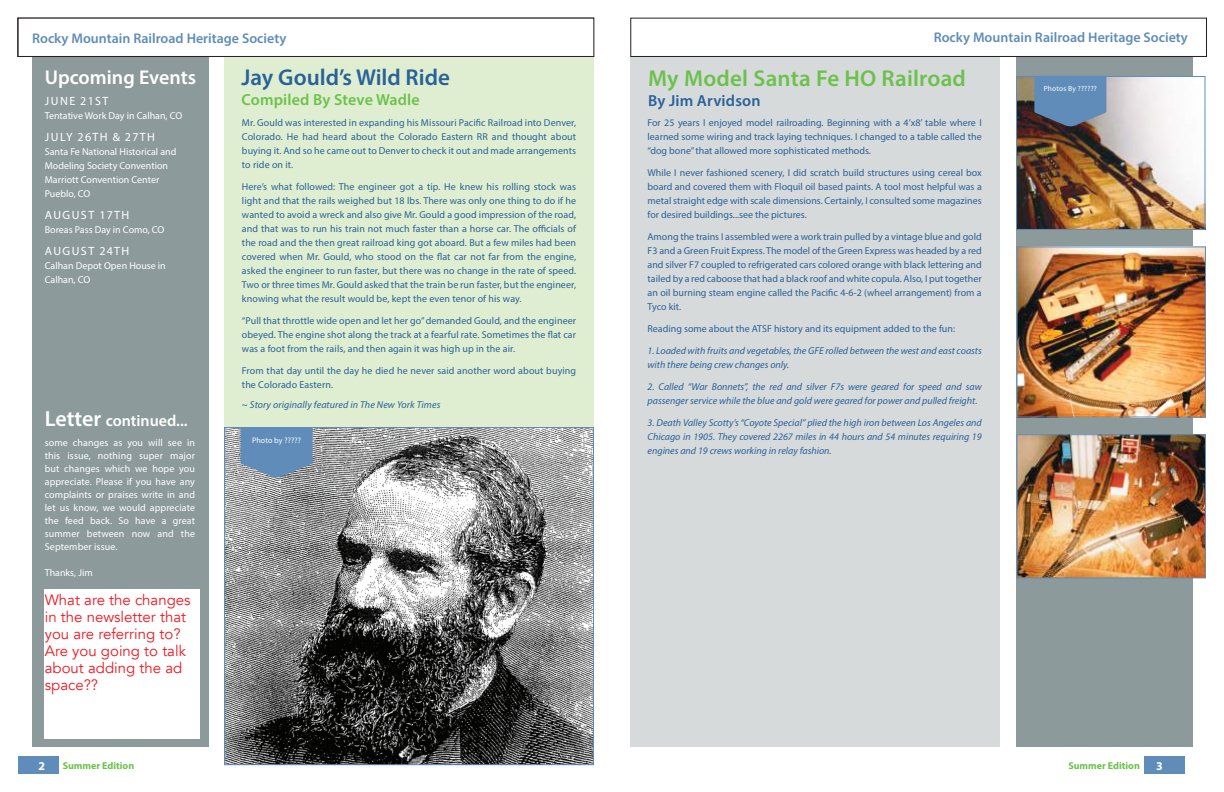
<style>
.page{position:relative;width:1224px;height:792px;background:#fff}
.page>*{position:absolute;margin:0;border:0;box-sizing:border-box;transform-origin:0 0}
.t1{font:600 23px "Myriad Pro";letter-spacing:.01em;color:#6cc14c}
.t2{font:600 23px "Myriad Pro";color:#296199}
.t3{font:600 20px "Myriad Pro";color:#fff}
.t4{font:600 16px "Myriad Pro";letter-spacing:.01em;color:#6cc14c}
.t5{font:600 16px "Myriad Pro";color:#fff}
.t6{font:600 16px "Myriad Pro";letter-spacing:.01em;color:#296199}
.t7{font:15px/17px "Avenir";color:#ef1923}
.t8{font:600 14px "Myriad Pro";color:#5f8cb9}
.t9{font:12px "Myriad Pro";letter-spacing:.12em;color:#fff}
.t10{font:700 12px "Myriad Pro";color:#fff}
.t11{font:10px/14px "Myriad Pro";color:#296199;text-align:justify}
.t12{font:italic 10px/14px "Myriad Pro";color:#296199}
.t13{font:10px/13px "Myriad Pro";color:#fff}
.t14{font:700 10px "Myriad Pro";color:#6cc14c}
.t15{font:8px "Myriad Pro";letter-spacing:.005em;color:#fff}
.t16{font:7.5px "Myriad Pro";letter-spacing:.02em;color:#fff}
.s1{font-size:22px}
</style>
<div class="page">
<div style="left:224px;top:57px;width:370px;height:690px;background:#dfeed0"></div>
<div style="left:32px;top:45px;width:177px;height:702px;background:#8c9a9c"></div>
<div style="left:18px;top:18px;width:576px;height:39px;background:#fff;border:1px solid #241f1f"></div>
<div style="left:18px;top:757px;width:40px;height:17px;background:#5f8cb9"></div>
<div style="left:1144px;top:757px;width:40px;height:17px;background:#5f8cb9"></div>
<div style="left:631px;top:57px;width:369px;height:690px;background:#d7dadb"></div>
<div style="left:1016px;top:52px;width:177px;height:695px;background:#8c9a9c"></div>
<div style="left:631px;top:18px;width:576px;height:39px;background:#fff;border:1px solid #241f1f"></div>
<img style="left:1018px;top:248px;width:186px;height:168px">
<div style="left:1016px;top:246px;width:190px;height:172px;border:1px solid #5f8cb9"></div>
<img style="left:1018px;top:78px;width:186px;height:150px">
<div style="left:1016px;top:76px;width:190px;height:154px;border:1px solid #5f8cb9"></div>
<img style="left:1018px;top:436px;width:186px;height:140px">
<div style="left:1016px;top:434px;width:190px;height:144px;border:1px solid #5f8cb9"></div>
<img style="left:226px;top:429px;width:366px;height:334px">
<div style="left:224px;top:427px;width:370px;height:338px;border:1px solid #5f8cb9"></div>
<svg style="left:1034px;top:76px;width:72px;height:50px;background:#6085ab"></svg>
<svg style="left:241px;top:427px;width:72px;height:50px;background:#678eb5"></svg>
<div style="left:45px;top:590px;width:155px;height:149px;background:#fff"></div>
<h3 class="t8" style="left:32px;top:29px;width:256px">Rocky Mountain Railroad Heritage Society</h3>
<h2 class="t3" style="left:45px;top:64px;width:153px">Upcoming Events</h2>
<p class="t9" style="left:45px;top:93px;width:65px">JUNE 21ST</p>
<p class="t13" style="left:45px;top:109px;width:139px">Tentative Work Day in Calhan, CO</p>
<p class="t9" style="left:45px;top:129px;width:112px">JULY 26TH &amp; 27TH</p>
<p class="t13" style="left:45px;top:144px;width:133px;line-height:14px">Santa Fe National Historical and<br>Modeling Society Convention<br>Marriott Convention Center<br>Pueblo, CO</p>
<p class="t9" style="left:45px;top:207px;width:86px">AUGUST 17TH</p>
<p class="t13" style="left:45px;top:223px;width:121px">Boreas Pass Day in Como, CO</p>
<p class="t9" style="left:45px;top:243px;width:86px">AUGUST 24TH</p>
<p class="t13" style="left:45px;top:258px;width:123px;line-height:14px">Calhan Depot Open House in<br>Calhan, CO</p>
<h3 class="t5" style="left:45px;top:410px;width:144px"><span class="s1">Letter</span> continued...</h3>
<p class="t13" style="left:45px;top:436px;width:152px;text-align:justify">some changes as you will see in this issue, nothing super major but changes which we hope you appreciate. Please if you have any complaints or praises write in and let us know, we would appreciate the feed back. So have a great summer between now and the September issue.</p>
<p class="t13" style="left:45px;top:566px;width:49px">Thanks, Jim</p>
<h3 class="t7" style="left:45px;top:592px;width:147px">What are the changes in the newsletter that you are referring to?<br>Are you going to talk about adding the ad space??</h3>
<h1 class="t2" style="left:242px;top:63px;width:210px">Jay Gould’s Wild Ride</h1>
<h3 class="t4" style="left:242px;top:90px;width:180px">Compiled By Steve Wadle</h3>
<p class="t11" style="left:242px;top:115px;width:336px">Mr. Gould was interested in expanding his Missouri Pacific Railroad into Denver, Colorado. He had heard about the Colorado Eastern RR and thought about buying it. And so he came out to Denver to check it out and made arrangements to ride on it.</p>
<p class="t11" style="left:242px;top:179px;width:336px">Here’s what followed: The engineer got a tip. He knew his rolling stock was light and that the rails weighed but 18 lbs. There was only one thing to do if he wanted to avoid a wreck and also give Mr. Gould a good impression of the road, and that was to run his train not much faster than a horse car. The officials of the road and the then great railroad king got aboard. But a few miles had been covered when Mr. Gould, who stood on the flat car not far from the engine, asked the engineer to run faster, but there was no change in the rate of speed.<br>Two or three times Mr. Gould asked that the train be run faster, but the engineer, knowing what the result would be, kept the even tenor of his way.</p>
<p class="t11" style="left:242px;top:313px;width:336px">“Pull that throttle wide open and let her go” demanded Gould, and the engineer obeyed. The engine shot along the track at a fearful rate. Sometimes the flat car was a foot from the rails, and then again it was high up in the air.</p>
<p class="t11" style="left:242px;top:363px;width:336px">From that day until the day he died he never said another word about buying the Colorado Eastern.</p>
<p class="t12" style="left:242px;top:397px;width:200px">~ Story originally featured in The New York Times</p>
<p class="t15" style="left:252px;top:435px;width:50px">Photo by ?????</p>
<h3 class="t8" style="left:934px;top:29px;width:256px">Rocky Mountain Railroad Heritage Society</h3>
<h1 class="t1" style="left:648px;top:63px;width:320px">My Model Santa Fe HO Railroad</h1>
<h3 class="t6" style="left:648px;top:90px;width:114px">By Jim Arvidson</h3>
<p class="t11" style="left:648px;top:115px;width:336px">For 25 years I enjoyed model railroading. Beginning with a 4’x8’ table where I learned some wiring and track laying techniques. I changed to a table called the “dog bone” that allowed more sophisticated methods.</p>
<p class="t11" style="left:648px;top:165px;width:336px">While I never fashioned scenery, I did scratch build structures using cereal box board and covered them with Floquil oil based paints. A tool most helpful was a metal straight edge with scale dimensions. Certainly, I consulted some magazines for desired buildings...see the pictures.</p>
<p class="t11" style="left:648px;top:229px;width:336px">Among the trains I assembled were a work train pulled by a vintage blue and gold F3 and a Green Fruit Express. The model of the Green Express was headed by a red and silver F7 coupled to refrigerated cars colored orange with black lettering and tailed by a red caboose that had a black roof and white copula. Also, I put together an oil burning steam engine called the Pacific 4-6-2 (wheel arrangement) from a Tyco kit.</p>
<p class="t11" style="left:648px;top:321px;width:309px">Reading some about the ATSF history and its equipment added to the fun:</p>
<p class="t12" style="left:648px;top:343px;width:336px">1. Loaded with fruits and vegetables, the GFE rolled between the west and east coasts with there being crew changes only.</p>
<p class="t12" style="left:648px;top:379px;width:336px">2. Called “War Bonnets”, the red and silver F7s were geared for speed and saw passenger service while the blue and gold were geared for power and pulled freight.</p>
<p class="t12" style="left:648px;top:415px;width:336px;text-align:justify">3. Death Valley Scotty’s “Coyote Special” plied the high iron between Los Angeles and Chicago in 1905. They covered 2267 miles in 44 hours and 54 minutes requiring 19 engines and 19 crews working in relay fashion.</p>
<p class="t16" style="left:1044px;top:84px;width:55px">Photos By ??????</p>
<p class="t10" style="left:38px;top:758px;width:8px">2</p>
<p class="t14" style="left:63px;top:759px;width:73px">Summer Edition</p>
<p class="t14" style="left:1068px;top:759px;width:73px">Summer Edition</p>
<p class="t10" style="left:1156px;top:758px;width:8px">3</p>
</div>
